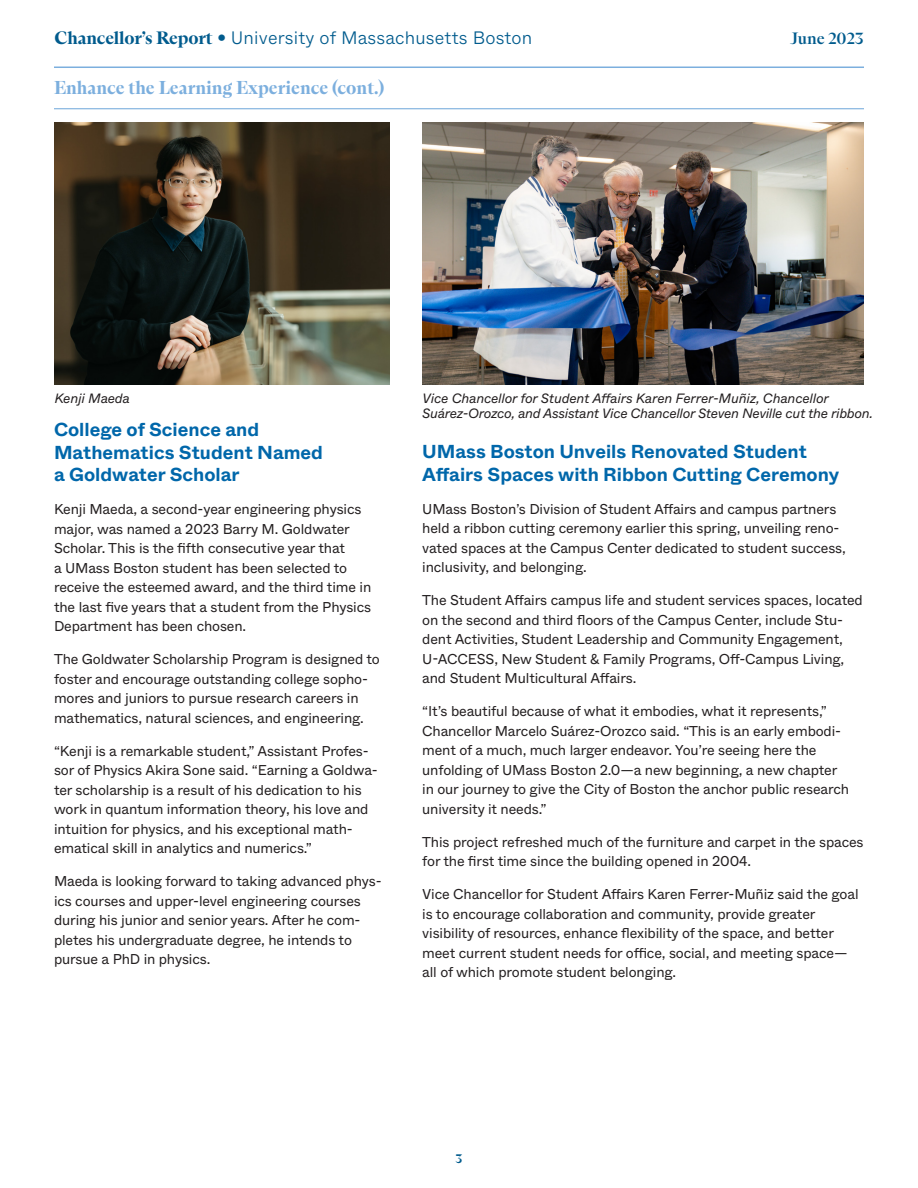
<style>
.page{position:relative;width:918px;height:1188px;background:#fff}
.page>*{position:absolute;margin:0;border:0;box-sizing:border-box;transform-origin:0 0}
.B_head_sw{font:700 18.75px/22.5px "ABC Whyte";color:#0067aa}
.section_head_sw{font:700 18.75px "ABC Arizona Serif";color:#7cafde}
.t1{font:300 18px "ABC Whyte";letter-spacing:.01em;color:#005b8d}
.t2{font:500 16.5px "ABC Arizona Serif";letter-spacing:-.01em;color:#005b8d}
.Body_Copy_sw{font:14.25px/19.5px "ABC Whyte";letter-spacing:-.01em;color:#231f20}
.t3{font:italic 13.5px "ABC Whyte";letter-spacing:-.02em;color:#231f20}
.t4{font:700 12.75px "ABC Arizona Serif";color:#005b8d}
.s1{font-family:"ABC Arizona Serif";font-weight:700}
.s2{font-style:inherit}
</style>
<div class="page">
<hr style="left:54px;top:67px;width:810px;height:1px;background:#7cafde">
<hr style="left:54px;top:108px;width:810px;height:1px;background:#7cafde">
<img style="left:422px;top:123px;width:442px;height:261px">
<img style="left:54px;top:123px;width:336px;height:261px">
<p class="t1" style="left:55px;top:27px;width:479px"><span class="s1">Chancellor’s Report</span> <span class="s2">•</span> University of Massachusetts Boston</p>
<p class="t2" style="left:790px;top:30px;width:75px">June 2023</p>
<p class="section_head_sw" style="left:54px;top:77px;width:332px">Enhance the Learning Experience (cont.)</p>
<p class="t3" style="left:55px;top:389px;width:77px">Kenji Maeda</p>
<p class="B_head_sw" style="left:54px;top:419px;width:271px">College of Science and<br>Mathematics Student Named</p>
<p class="B_head_sw" style="left:54px;top:464px;width:187px">a Goldwater Scholar</p>
<p class="Body_Copy_sw" style="left:54px;top:499px;width:319px">Kenji Maeda, a second-year engineering physics major, was named a 2023 Barry M. Goldwater Scholar. This is the fifth consecutive year that<br>a UMass Boston student has been selected to receive the esteemed award, and the third time in the last five years that a student from the Physics Department has been chosen.</p>
<p class="Body_Copy_sw" style="left:54px;top:649px;width:327px">The Goldwater Scholarship Program is designed to foster and encourage outstanding college sopho&shy;mores and juniors to pursue research careers in mathematics, natural sciences, and engineering.</p>
<p class="Body_Copy_sw" style="left:54px;top:741px;width:325px">“Kenji is a remarkable student,” Assistant Profes&shy;sor of Physics Akira Sone said. “Earning a Goldwa&shy;ter scholarship is a result of his dedication to his work in quantum information theory, his love and intuition for physics, and his exceptional math&shy;ematical skill in analytics and numerics.”</p>
<p class="Body_Copy_sw" style="left:54px;top:871px;width:329px">Maeda is looking forward to taking advanced phys&shy;ics courses and upper-level engineering courses during his junior and senior years. After he com&shy;pletes his undergraduate degree, he intends to pursue a PhD in physics.</p>
<p class="t3" style="left:422px;top:389px;width:408px">Vice Chancellor for Student Affairs Karen Ferrer-Muñiz, Chancellor</p>
<p class="t3" style="left:422px;top:404px;width:452px">Suárez-Orozco, and Assistant Vice Chancellor Steven Neville cut the ribbon.</p>
<p class="B_head_sw" style="left:422px;top:441px;width:419px">UMass Boston Unveils Renovated Student<br>Affairs Spaces with Ribbon Cutting Ceremony</p>
<p class="Body_Copy_sw" style="left:422px;top:499px;width:425px">UMass Boston’s Division of Student Affairs and campus partners held a ribbon cutting ceremony earlier this spring, unveiling reno&shy;vated spaces at the Campus Center dedicated to student success, inclusivity, and belonging.</p>
<p class="Body_Copy_sw" style="left:422px;top:591px;width:442px">The Student Affairs campus life and student services spaces, located on the second and third floors of the Campus Center, include Stu&shy;dent Activities, Student Leadership and Community Engagement, U-ACCESS, New Student &amp; Family Programs, Off-Campus Living, and Student Multicultural Affairs.</p>
<p class="Body_Copy_sw" style="left:422px;top:702px;width:428px">“It’s beautiful because of what it embodies, what it represents,” Chancellor Marcelo Suárez-Orozco said. “This is an early embodi&shy;ment of a much, much larger endeavor. You’re seeing here the unfolding of UMass Boston 2.0—a new beginning, a new chapter in our journey to give the City of Boston the anchor public research university it needs.”</p>
<p class="Body_Copy_sw" style="left:422px;top:832px;width:443px">This project refreshed much of the furniture and carpet in the spaces for the first time since the building opened in 2004.</p>
<p class="Body_Copy_sw" style="left:422px;top:885px;width:438px">Vice Chancellor for Student Affairs Karen Ferrer-Muñiz said the goal is to encourage collaboration and community, provide greater</p>
<p class="Body_Copy_sw" style="left:422px;top:924px;width:427px">visibility of resources, enhance flexibility of the space, and better meet current student needs for office, social, and meeting space—</p>
<p class="Body_Copy_sw" style="left:422px;top:963px;width:256px">all of which promote student belonging.</p>
<p class="t4" style="left:456px;top:1152px;width:8px">3</p>
</div>
